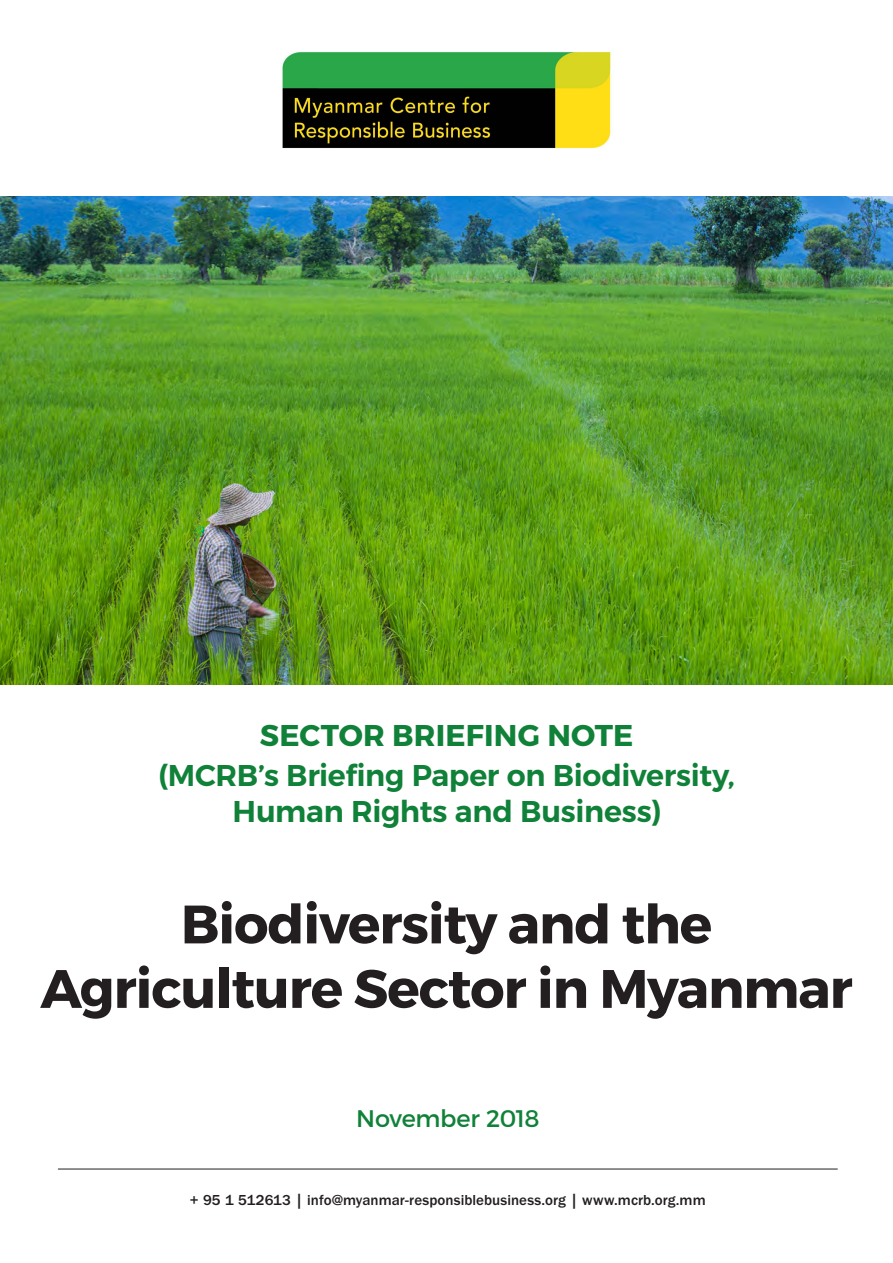
<style>
.page{position:relative;width:893px;height:1263px;background:#fff}
.page>*{position:absolute;margin:0;border:0;box-sizing:border-box;transform-origin:0 0}
.T4{font:700 54px/64.5px "Montserrat";letter-spacing:-.02em;color:#231f20;text-align:center}
.BC___No_Indent{font:600 30px/36px "Montserrat";letter-spacing:-.01em;color:#108138;text-align:center}
.BC___No_Indent-2{font:700 30px "Montserrat";letter-spacing:.01em;color:#108138}
.BC___No_Indent-3{font:24px "Montserrat";letter-spacing:-.015em;color:#108138}
.B___No_indent{font:500 15px "ITC Franklin Gothic Std";letter-spacing:.005em;color:#231f20}
</style>
<div class="page">
<hr style="left:58px;top:1169px;width:780px;height:1px;background:#231f20">
<img style="left:282px;top:51px;width:330px;height:98px">
<img style="left:0;top:197px;width:893px;height:487px">
<p class="BC___No_Indent-2" style="left:260px;top:716px;width:375px">SECTOR BRIEFING NOTE</p>
<p class="BC___No_Indent" style="left:158px;top:758px;width:578px">(MCRB’s Briefing Paper on Biodiversity,<br>Human Rights and Business)</p>
<p class="T4" style="left:40px;top:893px;width:814px">Biodiversity and the<br>Agriculture Sector in Myanmar</p>
<p class="BC___No_Indent-3" style="left:356px;top:1103px;width:185px">November 2018</p>
<p class="B___No_indent" style="left:190px;top:1192px;width:517px">+ 95 1 512613 | info@myanmar-responsiblebusiness.org | www.mcrb.org.mm</p>
</div>
